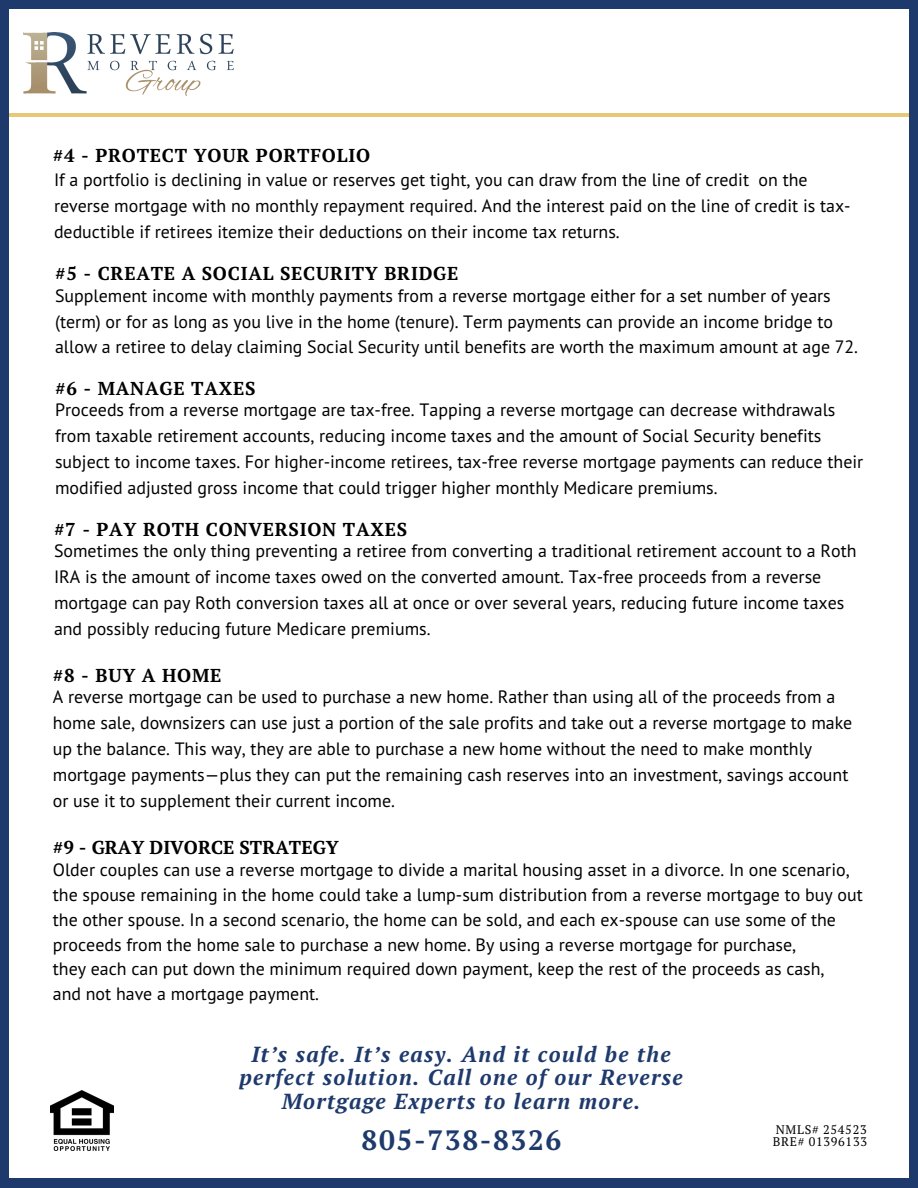
<style>
.page{position:relative;width:918px;height:1188px;background:#fff}
.page>*{position:absolute;margin:0;border:0;box-sizing:border-box;transform-origin:0 0}
.t1{font:700 28.05px "PT Serif";letter-spacing:.06em;color:#1e3a6c}
.t2{font:italic 700 21.75px/23.7px "PT Serif";letter-spacing:.06em;color:#1e3a6c;text-align:center}
.t3{font:700 18.75px "PT Serif";letter-spacing:.04em;color:#000}
.t4{font:700 18.75px "PT Serif";color:#000}
.t5{font:17.85px/25.8px "PT Sans";color:#000}
.t6{font:12.45px "PT Serif";letter-spacing:.06em;color:#000}
</style>
<div class="page">
<img style="left:24px;top:33px;width:210px;height:63px">
<hr style="left:0;top:114px;width:918px;height:3px;background:#e7c876">
<img style="left:51px;top:1090px;width:63px;height:61px">
<div style="left:909px;top:1178px;width:9px;height:9px;background:#1e3a6c"></div>
<div style="left:0;top:9px;width:9px;height:1169px;background:#1e3a6c"></div>
<div style="left:0;top:1178px;width:9px;height:9px;background:#1e3a6c"></div>
<div style="left:909px;top:9px;width:9px;height:1169px;background:#1e3a6c"></div>
<div style="left:9px;top:1178px;width:900px;height:9px;background:#1e3a6c"></div>
<div style="left:909px;top:0;width:9px;height:9px;background:#1e3a6c"></div>
<div style="left:0;top:0;width:9px;height:9px;background:#1e3a6c"></div>
<div style="left:9px;top:0;width:900px;height:9px;background:#1e3a6c"></div>
<p class="t3" style="left:53px;top:143px;width:319px">#4 - PROTECT YOUR PORTFOLIO</p>
<p class="t5" style="left:54px;top:166px;width:798px">If a portfolio is declining in value or reserves get tight, you can draw from the line of credit on the reverse mortgage with no monthly repayment required. And the interest paid on the line of credit is tax&shy;deductible if retirees itemize their deductions on their income tax returns.</p>
<p class="t3" style="left:55px;top:261px;width:405px">#5 - CREATE A SOCIAL SECURITY BRIDGE</p>
<p class="t5" style="left:55px;top:282px;width:805px">Supplement income with monthly payments from a reverse mortgage either for a set number of years (term) or for as long as you live in the home (tenure). Term payments can provide an income bridge to allow a retiree to delay claiming Social Security until benefits are worth the maximum amount at age 72.</p>
<p class="t3" style="left:55px;top:375px;width:202px">#6 - MANAGE TAXES</p>
<p class="t5" style="left:55px;top:397px;width:810px">Proceeds from a reverse mortgage are tax-free. Tapping a reverse mortgage can decrease withdrawals from taxable retirement accounts, reducing income taxes and the amount of Social Security benefits subject to income taxes. For higher-income retirees, tax-free reverse mortgage payments can reduce their modified adjusted gross income that could trigger higher monthly Medicare premiums.</p>
<p class="t3" style="left:54px;top:516px;width:355px">#7 - PAY ROTH CONVERSION TAXES</p>
<p class="t5" style="left:54px;top:538px;width:804px">Sometimes the only thing preventing a retiree from converting a traditional retirement account to a Roth IRA is the amount of income taxes owed on the converted amount. Tax-free proceeds from a reverse mortgage can pay Roth conversion taxes all at once or over several years, reducing future income taxes and possibly reducing future Medicare premiums.</p>
<p class="t3" style="left:53px;top:662px;width:170px">#8 - BUY A HOME</p>
<p class="t5" style="left:53px;top:684px;width:801px">A reverse mortgage can be used to purchase a new home. Rather than using all of the proceeds from a home sale, downsizers can use just a portion of the sale profits and take out a reverse mortgage to make up the balance. This way, they are able to purchase a new home without the need to make monthly mortgage payments—plus they can put the remaining cash reserves into an investment, savings account or use it to supplement their current income.</p>
<p class="t4" style="left:53px;top:834px;width:288px">#9 - GRAY DIVORCE STRATEGY</p>
<p class="t5" style="left:53px;top:857px;width:811px;line-height:24.8px">Older couples can use a reverse mortgage to divide a marital housing asset in a divorce. In one scenario, the spouse remaining in the home could take a lump-sum distribution from a reverse mortgage to buy out the other spouse. In a second scenario, the home can be sold, and each ex-spouse can use some of the proceeds from the home sale to purchase a new home. By using a reverse mortgage for purchase,<br>they each can put down the minimum required down payment, keep the rest of the proceeds as cash,<br>and not have a mortgage payment.</p>
<p class="t2" style="left:239px;top:1042px;width:445px">It’s safe. It’s easy. And it could be the perfect solution. Call one of our Reverse<br>Mortgage Experts to learn more.</p>
<h1 class="t1" style="left:362px;top:1121px;width:201px">805-738-8326</h1>
<p class="t6" style="left:776px;top:1121px;width:92px">NMLS# 254523</p>
<p class="t6" style="left:773px;top:1133px;width:96px">BRE# 01396133</p>
</div>
